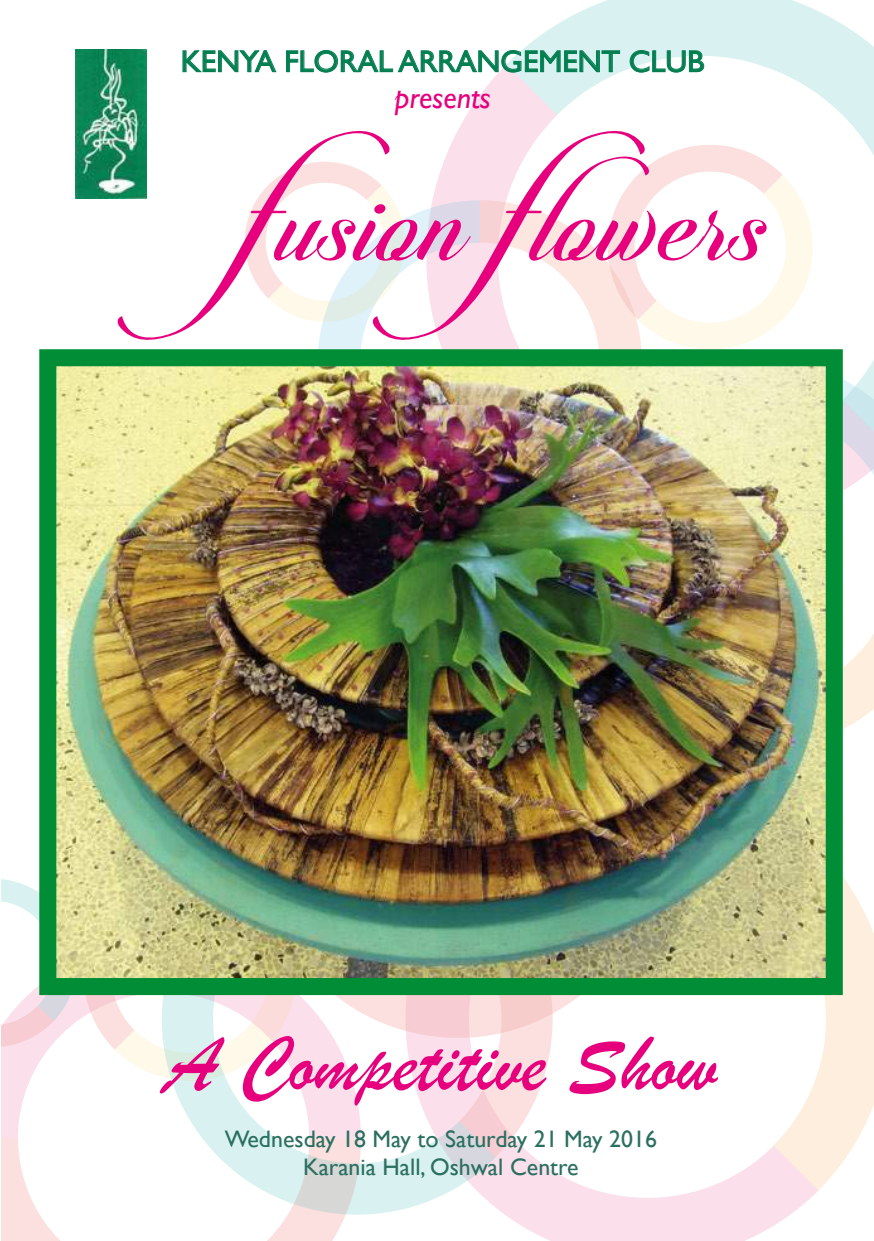
<style>
.page{position:relative;width:874px;height:1241px;background:#fff}
.page>*{position:absolute;margin:0;border:0;box-sizing:border-box;transform-origin:0 0}
.t1{font:81.73px "Brush Script";color:#e6007d}
.t2{font:30.62px "Gill Sans";color:#047f52}
.t3{font:italic 30.62px "Gill Sans";color:#e6007d}
.t4{font:23.8px/28.5px "Gill Sans";color:#2a6f60;text-align:center}
</style>
<div class="page">
<svg style="left:818px;top:777px;width:55px;height:412px;fill:#fdeede"></svg>
<svg style="left:495px;top:994px;width:323px;height:246px"></svg>
<svg style="left:1px;top:994px;width:83px;height:144px"></svg>
<svg style="left:1px;top:1138px;width:360px;height:102px"></svg>
<svg style="left:842px;top:554px;width:31px;height:197px"></svg>
<svg style="left:1px;top:879px;width:76px;height:168px"></svg>
<svg style="left:162px;top:1080px;width:333px;height:134px"></svg>
<svg style="left:219px;top:994px;width:333px;height:163px"></svg>
<svg style="left:84px;top:994px;width:212px;height:86px"></svg>
<svg style="left:522px;top:0;width:351px;height:64px;fill:#d9f1f0"></svg>
<svg style="left:433px;top:64px;width:440px;height:467px"></svg>
<img style="left:75px;top:49px;width:72px;height:150px">
<svg style="left:182px;top:50px;width:94px;height:22px"></svg>
<svg style="left:286px;top:50px;width:333px;height:22px"></svg>
<svg style="left:629px;top:50px;width:74px;height:22px"></svg>
<img style="left:39px;top:349px;width:803px;height:645px">
<svg style="left:116px;top:127px;width:255px;height:216px"></svg>
<svg style="left:245px;top:162px;width:126px;height:160px"></svg>
<svg style="left:371px;top:127px;width:275px;height:216px"></svg>
<svg style="left:528px;top:145px;width:284px;height:204px"></svg>
<p class="t2" style="left:180px;top:44px;width:525px">KENYA FLORAL ARRANGEMENT CLUB</p>
<p class="t3" style="left:394px;top:81px;width:98px">presents</p>
<h1 class="t1" style="left:165px;top:1014px;width:553px">A Competitive Show</h1>
<p class="t4" style="left:225px;top:1124px;width:433px">Wednesday 18 May to Saturday 21 May 2016<br>Karania Hall, Oshwal Centre</p>
</div>
